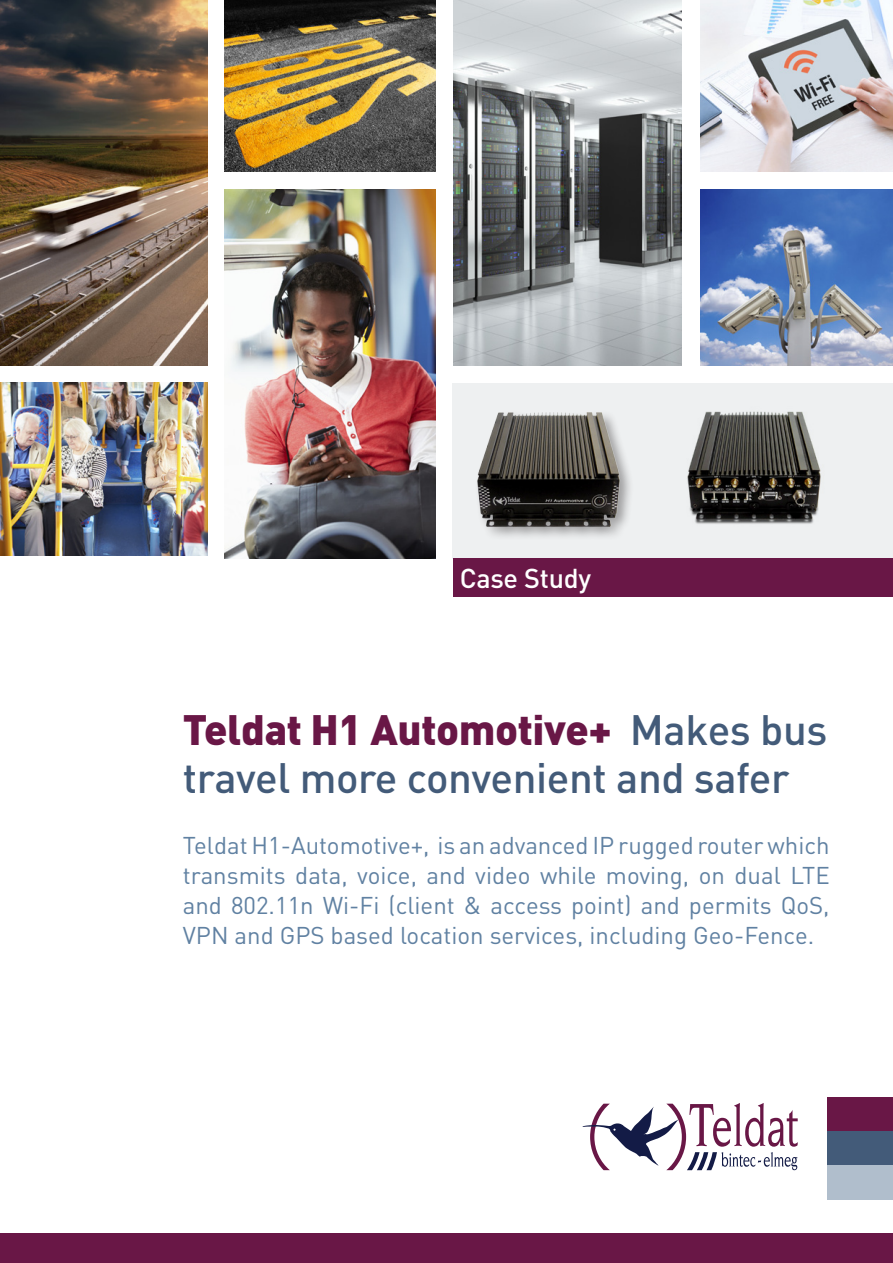
<style>
.page{position:relative;width:893px;height:1263px;background:#fff}
.page>*{position:absolute;margin:0;border:0;box-sizing:border-box;transform-origin:0 0}
.t1{font:500 42px/48px "DIN";letter-spacing:-.01em;color:#435b79}
.t2{font:500 27px "DIN";letter-spacing:-.01em;color:#fff}
.t3{font:24px/30px "DIN";color:#6081a2;text-align:justify}
.s1{font-weight:900;color:#691746}
</style>
<div class="page">
<div style="left:827px;top:1097px;width:66px;height:34px;background:#691746"></div>
<div style="left:827px;top:1131px;width:66px;height:34px;background:#435b79"></div>
<div style="left:827px;top:1165px;width:66px;height:34px;background:#b0becc"></div>
<svg style="left:583px;top:1103px;width:215px;height:67px"></svg>
<div style="left:0;top:1233px;width:893px;height:30px;background:#691746"></div>
<img style="left:701px;top:0;width:192px;height:172px">
<div style="left:453px;top:383px;width:440px;height:176px;background:#eef0f1"></div>
<img style="left:453px;top:0;width:229px;height:365px">
<img style="left:225px;top:189px;width:210px;height:370px">
<img style="left:225px;top:0;width:210px;height:172px">
<img style="left:0;top:382px;width:207px;height:173px">
<div style="left:453px;top:559px;width:440px;height:38px;background:#691746"></div>
<div style="left:475px;top:410px;width:159px;height:131px;background:#231f20;opacity:.4"></div>
<img style="left:475px;top:410px;width:156px;height:124px">
<img style="left:687px;top:411px;width:134px;height:113px">
<img style="left:0;top:0;width:207px;height:365px">
<img style="left:701px;top:189px;width:192px;height:176px">
<p class="t2" style="left:460px;top:560px;width:133px">Case Study</p>
<h1 class="t1" style="left:183px;top:705px;width:646px"><span class="s1">Teldat H1 Automotive+</span> Makes bus travel more convenient and safer</h1>
<p class="t3" style="left:183px;top:830px;width:648px">Teldat H1-Automotive+, is an advanced IP rugged router which transmits data, voice, and video while moving, on dual LTE and 802.11n Wi-Fi (client &amp; access point) and permits QoS, VPN and GPS based location services, including Geo-Fence.</p>
</div>
